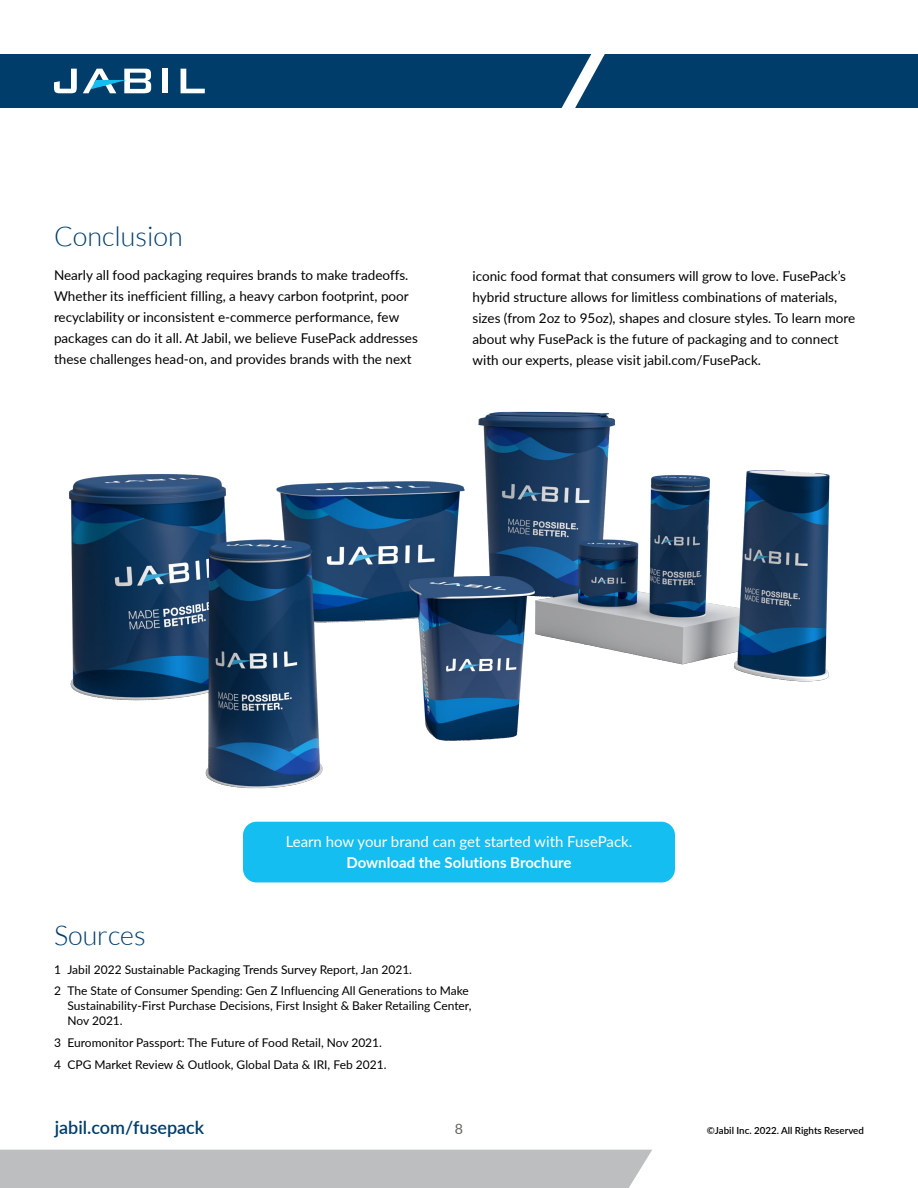
<style>
.page{position:relative;width:918px;height:1188px;background:#fff}
.page>*{position:absolute;margin:0;border:0;box-sizing:border-box;transform-origin:0 0}
.t1{font:300 27px "Lato";color:#003d6b}
.t2{font:600 18px "Lato";color:#003d6b}
.t3{font:15px "Lato";color:#fff}
.t4{font:700 15px "Lato";color:#fff}
.t5{font:14.25px "Lato";color:#60605b}
.t6{font:13.5px/21px "Lato";color:#000}
.t7{font:12px/21.8px "Lato";color:#000}
.t8{font:600 9.75px "Lato";color:#000}
</style>
<div class="page">
<div style="left:0;top:1150px;width:652px;height:38px;background:#bcbec0"></div>
<div style="left:0;top:54px;width:918px;height:54px;background:#003d6b"></div>
<img style="left:69px;top:411px;width:761px;height:378px">
<div style="left:243px;top:822px;width:432px;height:60px;background:#15bef0;border-radius:14px"></div>
<h1 class="t1" style="left:54px;top:221px;width:130px">Conclusion</h1>
<p class="t6" style="left:54px;top:264px;width:365px">Nearly all food packaging requires brands to make tradeoffs.<br>Whether its inefficient filling, a heavy carbon footprint, poor recyclability or inconsistent e-commerce performance, few packages can do it all. At Jabil, we believe FusePack addresses these challenges head-on, and provides brands with the next</p>
<p class="t6" style="left:472px;top:265px;width:384px">iconic food format that consumers will grow to love. FusePack’s hybrid structure allows for limitless combinations of materials, sizes (from 2oz to 95oz), shapes and closure styles. To learn more about why FusePack is the future of packaging and to connect with our experts, please visit jabil.com/FusePack.</p>
<p class="t3" style="left:286px;top:831px;width:348px">Learn how your brand can get started with FusePack.</p>
<p class="t4" style="left:346px;top:852px;width:227px">Download the Solutions Brochure</p>
<h1 class="t1" style="left:54px;top:921px;width:93px">Sources</h1>
<p class="t7" style="left:54px;top:958px;width:416px">1 Jabil 2022 Sustainable Packaging Trends Survey Report, Jan 2021.<br>2 The State of Consumer Spending: Gen Z Influencing All Generations to Make</p>
<p class="t7" style="left:68px;top:998px;width:406px;line-height:15px">Sustainability-First Purchase Decisions, First Insight &amp; Baker Retailing Center,<br>Nov 2021.</p>
<p class="t7" style="left:54px;top:1031px;width:334px">3 Euromonitor Passport: The Future of Food Retail, Nov 2021.<br>4 CPG Market Review &amp; Outlook, Global Data &amp; IRI, Feb 2021.</p>
<h2 class="t2" style="left:55px;top:1114px;width:151px">jabil.com/fusepack</h2>
<p class="t5" style="left:455px;top:1119px;width:10px">8</p>
<p class="t8" style="left:707px;top:1123px;width:159px">©Jabil Inc. 2022. All Rights Reserved</p>
</div>
